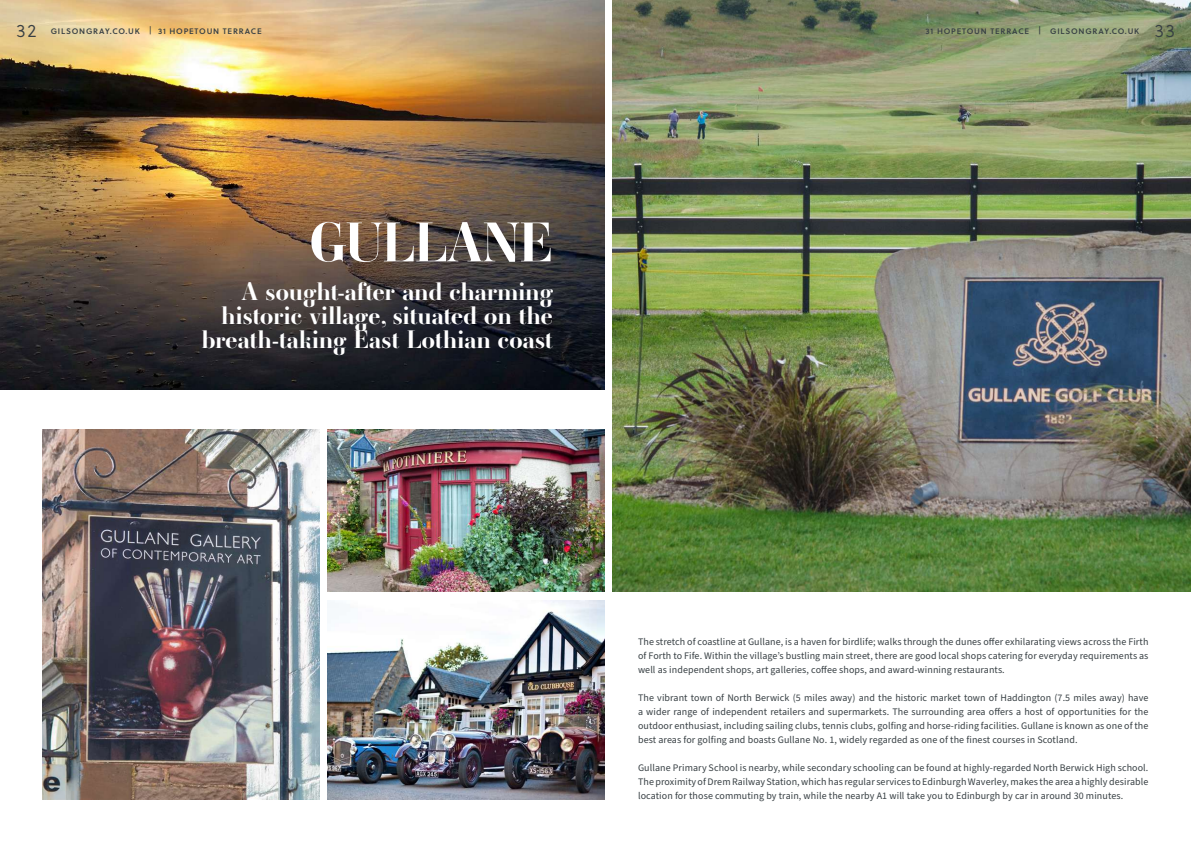
<style>
.page{position:relative;width:1191px;height:842px;background:#fff}
.page>*{position:absolute;margin:0;border:0;box-sizing:border-box;transform-origin:0 0}
.t1{font:700 55px "Ambroise Std";letter-spacing:-.02em;color:#fff}
.t2{font:700 25px/24px "Ambroise Std";letter-spacing:.01em;color:#fff;text-align:right}
.t3{font:300 18px "Soleil";color:#384044}
.t4{font:10px/14px "Source Sans Pro";letter-spacing:.01em;color:#384044;text-align:justify}
.t5{font:8px "Soleil Sb";letter-spacing:.1em;color:#384044}
.s1{font-family:"Soleil"}
</style>
<div class="page">
<img style="left:613px;top:0;width:578px;height:592px">
<img style="left:0;top:0;width:604px;height:390px">
<img style="left:328px;top:429px;width:276px;height:163px">
<img style="left:43px;top:429px;width:276px;height:370px">
<img style="left:328px;top:600px;width:276px;height:199px">
<h3 class="t3" style="left:16px;top:18px;width:21px">32</h3>
<p class="t5" style="left:51px;top:25px;width:212px">GILSONGRAY.CO.UK <span class="s1">|</span> 31 HOPETOUN TERRACE</p>
<p class="t5" style="left:925px;top:25px;width:215px">31 HOPETOUN TERRACE | GILSONGRAY.CO.UK</p>
<h3 class="t3" style="left:1154px;top:18px;width:22px">33</h3>
<h1 class="t1" style="left:310px;top:208px;width:245px">GULLANE</h1>
<h2 class="t2" style="left:202px;top:280px;width:353px">A sought-after and charming historic village, situated on the breath-taking East Lothian coast</h2>
<p class="t4" style="left:638px;top:634px;width:512px">The stretch of coastline at Gullane, is a haven for birdlife; walks through the dunes offer exhilarating views across the Firth of Forth to Fife. Within the village’s bustling main street, there are good local shops catering for everyday requirements as well as independent shops, art galleries, coffee shops, and award-winning restaurants.</p>
<p class="t4" style="left:638px;top:690px;width:512px">The vibrant town of North Berwick (5 miles away) and the historic market town of Haddington (7.5 miles away) have a wider range of independent retailers and supermarkets. The surrounding area offers a host of opportunities for the outdoor enthusiast, including sailing clubs, tennis clubs, golfing and horse-riding facilities. Gullane is known as one of the best areas for golfing and boasts Gullane No. 1, widely regarded as one of the finest courses in Scotland.</p>
<p class="t4" style="left:638px;top:760px;width:512px">Gullane Primary School is nearby, while secondary schooling can be found at highly-regarded North Berwick High school.<br>The proximity of Drem Railway Station, which has regular services to Edinburgh Waverley, makes the area a highly desirable location for those commuting by train, while the nearby A1 will take you to Edinburgh by car in around 30 minutes.</p>
</div>
